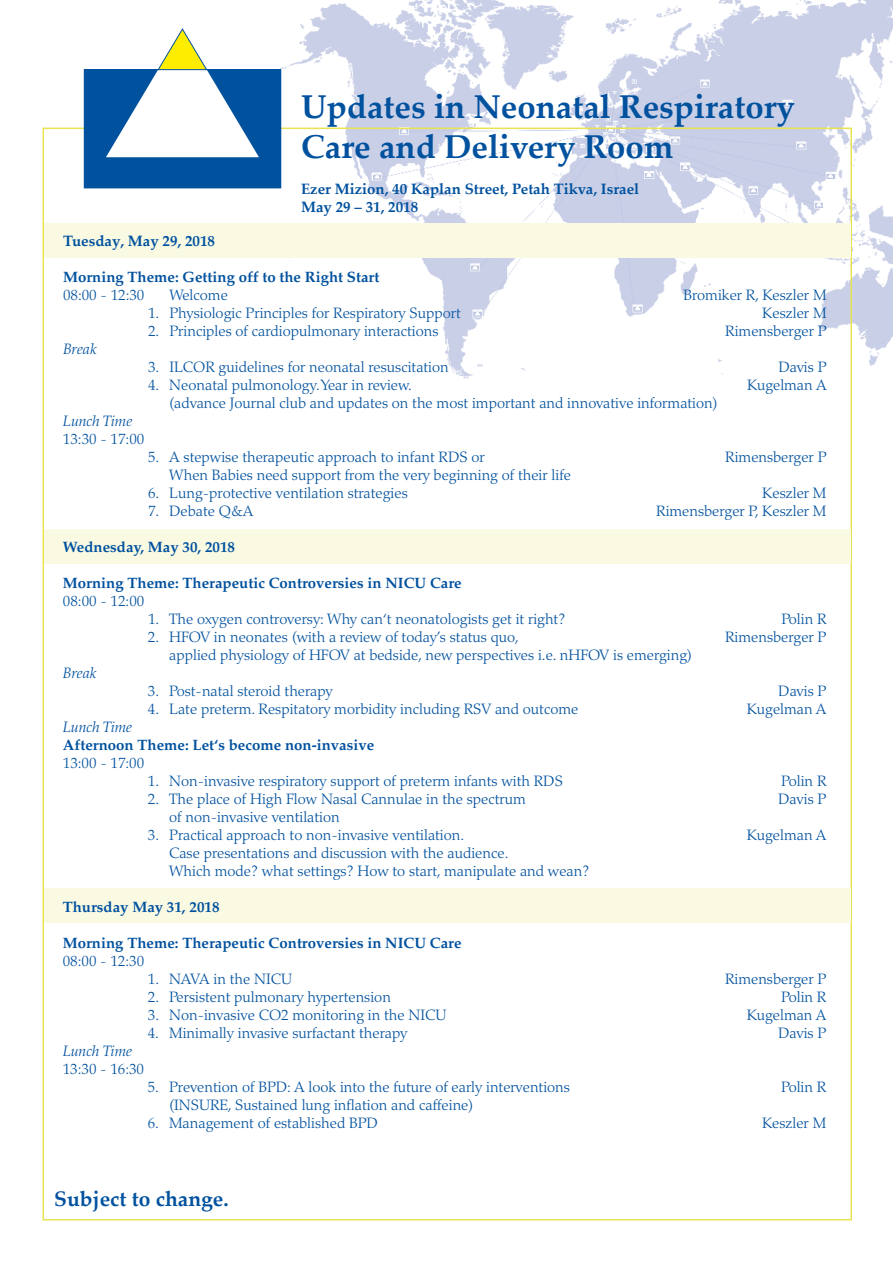
<style>
.page{position:relative;width:893px;height:1263px;background:#fff}
.page>*{position:absolute;margin:0;border:0;box-sizing:border-box;transform-origin:0 0}
.t1{font:700 33px/39.6px "Palatino Linotype";color:#00519e}
.t2{font:700 21px "Palatino Linotype";color:#00519e}
.t3{font:300 15px/18px "Palatino LT Std";color:#00519e}
.t4{font:700 15px "Palatino LT Std";color:#00519e}
.t5{font:700 15px/18px "Palatino Linotype";color:#00519e}
.t6{font:italic 300 15px "Palatino LT Std";color:#00519e}
</style>
<div class="page">
<img style="left:281px;top:0;width:612px;height:379px">
<div style="left:84px;top:70px;width:197px;height:118px;background:#00519e"></div>
<svg style="left:106px;top:29px;width:153px;height:128px"></svg>
<div style="left:44px;top:223px;width:806px;height:34px;background:#fafae3"></div>
<div style="left:44px;top:530px;width:806px;height:34px;background:#fafae3"></div>
<div style="left:44px;top:889px;width:806px;height:34px;background:#fafae3"></div>
<h1 class="t1" style="left:301px;top:86px;width:495px">Updates in Neonatal Respiratory<br>Care and Delivery Room</h1>
<p class="t5" style="left:301px;top:179px;width:340px">Ezer Mizion, 40 Kaplan Street, Petah Tikva, Israel<br>May 29 – 31, 2018</p>
<p class="t5" style="left:63px;top:231px;width:153px">Tuesday, May 29, 2018</p>
<p class="t4" style="left:63px;top:268px;width:318px">Morning Theme: Getting off to the Right Start</p>
<p class="t3" style="left:63px;top:286px;width:83px">08:00 - 12:30</p>
<p class="t3" style="left:169px;top:286px;width:60px">Welcome</p>
<p class="t3" style="left:683px;top:286px;width:145px">Bromiker R, Keszler M</p>
<p class="t3" style="left:148px;top:304px;width:314px">1. Physiologic Principles for Respiratory Support</p>
<p class="t3" style="left:762px;top:304px;width:66px">Keszler M</p>
<p class="t3" style="left:148px;top:322px;width:292px">2. Principles of cardiopulmonary interactions</p>
<p class="t3" style="left:725px;top:322px;width:103px">Rimensberger P</p>
<p class="t6" style="left:63px;top:340px;width:35px">Break</p>
<p class="t3" style="left:148px;top:358px;width:302px">3. ILCOR guidelines for neonatal resuscitation</p>
<p class="t3" style="left:778px;top:358px;width:50px">Davis P</p>
<p class="t3" style="left:148px;top:376px;width:265px">4. Neonatal pulmonology. Year in review.</p>
<p class="t3" style="left:747px;top:376px;width:81px">Kugelman A</p>
<p class="t3" style="left:169px;top:394px;width:550px">(advance Journal club and updates on the most important and innovative information)</p>
<p class="t6" style="left:63px;top:412px;width:71px">Lunch Time</p>
<p class="t3" style="left:63px;top:430px;width:83px">13:30 - 17:00</p>
<p class="t3" style="left:148px;top:448px;width:338px">5. A stepwise therapeutic approach to infant RDS or</p>
<p class="t3" style="left:725px;top:448px;width:103px">Rimensberger P</p>
<p class="t3" style="left:169px;top:466px;width:403px">When Babies need support from the very beginning of their life</p>
<p class="t3" style="left:148px;top:484px;width:261px">6. Lung-protective ventilation strategies</p>
<p class="t3" style="left:762px;top:484px;width:66px">Keszler M</p>
<p class="t3" style="left:148px;top:502px;width:107px">7. Debate Q&amp;A</p>
<p class="t3" style="left:656px;top:502px;width:172px">Rimensberger P, Keszler M</p>
<p class="t4" style="left:63px;top:538px;width:174px">Wednesday, May 30, 2018</p>
<p class="t4" style="left:63px;top:574px;width:400px">Morning Theme: Therapeutic Controversies in NICU Care</p>
<p class="t3" style="left:63px;top:592px;width:83px">08:00 - 12:00</p>
<p class="t3" style="left:148px;top:610px;width:419px">1. The oxygen controversy: Why can‘t neonatologists get it right?</p>
<p class="t3" style="left:781px;top:610px;width:47px">Polin R</p>
<p class="t3" style="left:148px;top:628px;width:372px">2. HFOV in neonates (with a review of today’s status quo,</p>
<p class="t3" style="left:725px;top:628px;width:103px">Rimensberger P</p>
<p class="t3" style="left:169px;top:646px;width:524px">applied physiology of HFOV at bedside, new perspectives i.e. nHFOV is emerging)</p>
<p class="t6" style="left:63px;top:664px;width:35px">Break</p>
<p class="t3" style="left:148px;top:682px;width:186px">3. Post-natal steroid therapy</p>
<p class="t3" style="left:778px;top:682px;width:50px">Davis P</p>
<p class="t3" style="left:148px;top:700px;width:432px">4. Late preterm. Respitatory morbidity including RSV and outcome</p>
<p class="t3" style="left:747px;top:700px;width:81px">Kugelman A</p>
<p class="t6" style="left:63px;top:718px;width:71px">Lunch Time</p>
<p class="t4" style="left:63px;top:736px;width:313px">Afternoon Theme: Let‘s become non-invasive</p>
<p class="t3" style="left:63px;top:754px;width:83px">13:00 - 17:00</p>
<p class="t3" style="left:148px;top:772px;width:417px">1. Non-invasive respiratory support of preterm infants with RDS</p>
<p class="t3" style="left:781px;top:772px;width:47px">Polin R</p>
<p class="t3" style="left:148px;top:790px;width:379px">2. The place of High Flow Nasal Cannulae in the spectrum</p>
<p class="t3" style="left:778px;top:790px;width:50px">Davis P</p>
<p class="t3" style="left:169px;top:808px;width:172px">of non-invasive ventilation</p>
<p class="t3" style="left:148px;top:826px;width:318px">3. Practical approach to non-invasive ventilation.</p>
<p class="t3" style="left:747px;top:826px;width:81px">Kugelman A</p>
<p class="t3" style="left:169px;top:844px;width:422px">Case presentations and discussion with the audience.<br>Which mode? what settings? How to start, manipulate and wean?</p>
<p class="t4" style="left:63px;top:898px;width:158px">Thursday May 31, 2018</p>
<p class="t4" style="left:63px;top:934px;width:400px">Morning Theme: Therapeutic Controversies in NICU Care</p>
<p class="t3" style="left:63px;top:952px;width:83px">08:00 - 12:30</p>
<p class="t3" style="left:148px;top:970px;width:146px">1. NAVA in the NICU</p>
<p class="t3" style="left:725px;top:970px;width:103px">Rimensberger P</p>
<p class="t3" style="left:148px;top:988px;width:245px">2. Persistent pulmonary hypertension</p>
<p class="t3" style="left:781px;top:988px;width:47px">Polin R</p>
<p class="t3" style="left:148px;top:1006px;width:300px">3. Non-invasive CO2 monitoring in the NICU</p>
<p class="t3" style="left:747px;top:1006px;width:81px">Kugelman A</p>
<p class="t3" style="left:148px;top:1024px;width:261px">4. Minimally invasive surfactant therapy</p>
<p class="t3" style="left:778px;top:1024px;width:50px">Davis P</p>
<p class="t6" style="left:63px;top:1042px;width:71px">Lunch Time</p>
<p class="t3" style="left:63px;top:1060px;width:83px">13:30 - 16:30</p>
<p class="t3" style="left:148px;top:1078px;width:424px">5. Prevention of BPD: A look into the future of early interventions</p>
<p class="t3" style="left:781px;top:1078px;width:47px">Polin R</p>
<p class="t3" style="left:169px;top:1096px;width:306px">(INSURE, Sustained lung inflation and caffeine)</p>
<p class="t3" style="left:148px;top:1114px;width:232px">6. Management of established BPD</p>
<p class="t3" style="left:762px;top:1114px;width:66px">Keszler M</p>
<h2 class="t2" style="left:54px;top:1184px;width:176px">Subject to change.</h2>
</div>
